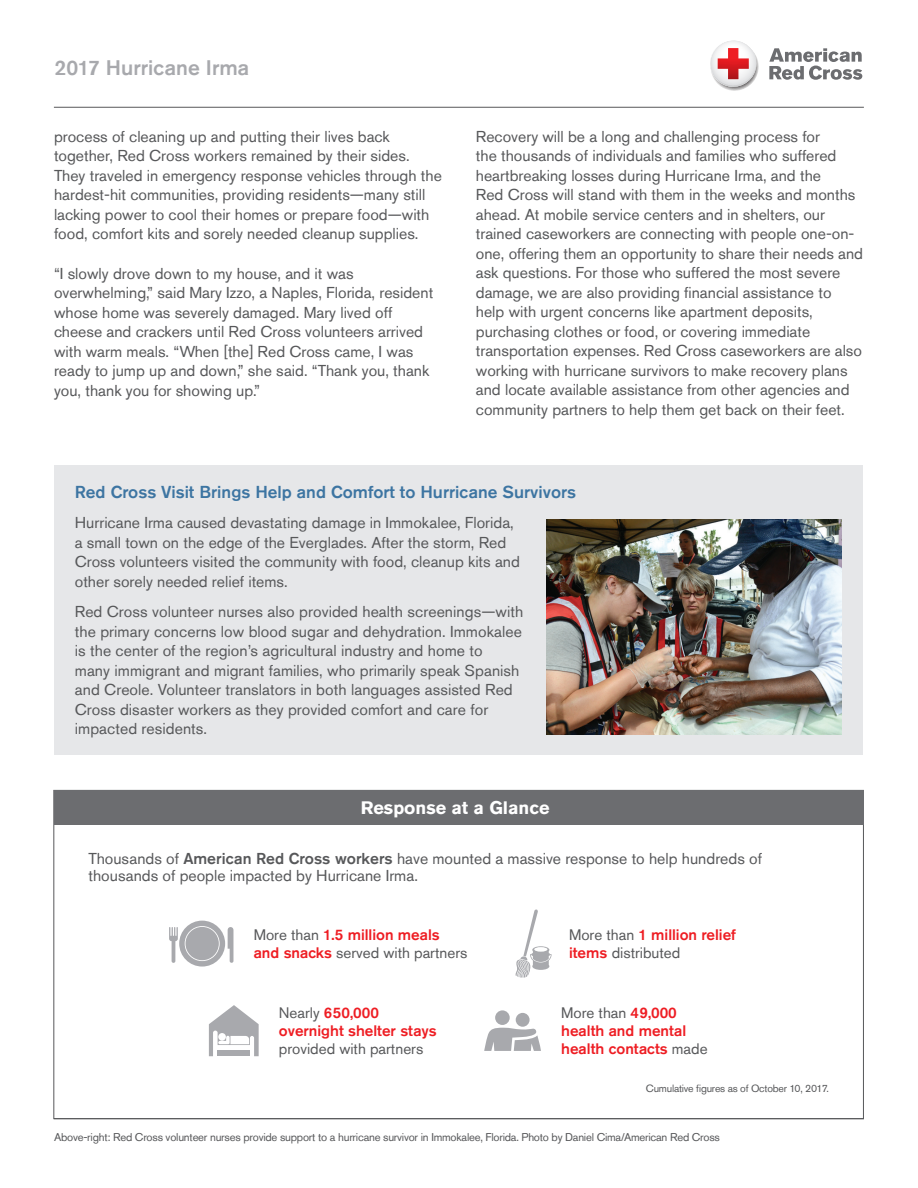
<style>
.page{position:relative;width:918px;height:1188px;background:#fff}
.page>*{position:absolute;margin:0;border:0;box-sizing:border-box;transform-origin:0 0}
.Secondary_Page_Heade{font:500 21px "Akzidenz Grotesk Std";color:#a8a9ad}
.t1{font:700 18px "Akzidenz Grotesk Std";color:#fff}
.Level_2_Subhead{font:500 17.25px "Akzidenz Grotesk Std";color:#3d75a2}
.Body_Text{font:15.75px/19.5px "Akzidenz Grotesk Std";color:#57585a}
.Body_Text-2{font:500 15.15px/18.1px "Akzidenz Grotesk Std";color:#ee1d23}
.Body_Text-3{font:15.15px/18.1px "Akzidenz Grotesk Std";color:#57585a}
.Caption_Photo_Credit{font:11.25px "Akzidenz Grotesk Std";letter-spacing:-.02em;color:#57585a}
.Caption_Photo_Credit-2{font:10.5px "Akzidenz Grotesk Std";letter-spacing:-.02em;color:#57585a}
.s1{font-weight:500}
.s2{font-weight:500;color:#ee1d23}
.s3{font-weight:400;color:#57585a}
</style>
<div class="page">
<hr style="left:54px;top:107px;width:810px;height:1px;background:#57585a">
<svg style="left:710px;top:40px;width:49px;height:51px"></svg>
<svg style="left:769px;top:48px;width:93px;height:32px"></svg>
<div style="left:55px;top:465px;width:808px;height:289px;background:#e6e7e9"></div>
<img style="left:547px;top:520px;width:295px;height:214px">
<svg style="left:53px;top:790px;width:811px;height:329px"></svg>
<div style="left:54px;top:790px;width:809px;height:35px;background:#6c6d70"></div>
<svg style="left:515px;top:909px;width:37px;height:69px"></svg>
<svg style="left:169px;top:921px;width:64px;height:46px"></svg>
<div style="left:186px;top:927px;width:33px;height:33px;background:#a8a9ad;border-radius:50%"></div>
<div style="left:495px;top:1010px;width:15px;height:15px;background:#a8a9ad;border-radius:50%"></div>
<div style="left:516px;top:1013px;width:14px;height:14px;background:#a8a9ad;border-radius:50%"></div>
<svg style="left:484px;top:1028px;width:57px;height:23px"></svg>
<svg style="left:209px;top:1005px;width:50px;height:51px"></svg>
<p class="Secondary_Page_Heade" style="left:55px;top:55px;width:196px">2017 Hurricane Irma</p>
<p class="Body_Text" style="left:54px;top:126px;width:389px">process of cleaning up and putting their lives back together, Red Cross workers remained by their sides.<br>They traveled in emergency response vehicles through the hardest-hit communities, providing residents—many still lacking power to cool their homes or prepare food—with food, comfort kits and sorely needed cleanup supplies.</p>
<p class="Body_Text" style="left:54px;top:264px;width:381px">“I slowly drove down to my house, and it was overwhelming,” said Mary Izzo, a Naples, Florida, resident whose home was severely damaged. Mary lived off cheese and crackers until Red Cross volunteers arrived with warm meals. “When [the] Red Cross came, I was ready to jump up and down,” she said. “Thank you, thank you, thank you for showing up.”</p>
<p class="Body_Text" style="left:476px;top:126px;width:389px">Recovery will be a long and challenging process for<br>the thousands of individuals and families who suffered heartbreaking losses during Hurricane Irma, and the<br>Red Cross will stand with them in the weeks and months ahead. At mobile service centers and in shelters, our trained caseworkers are connecting with people one-on&shy;one, offering them an opportunity to share their needs and ask questions. For those who suffered the most severe damage, we are also providing financial assistance to help with urgent concerns like apartment deposits, purchasing clothes or food, or covering immediate transportation expenses. Red Cross caseworkers are also working with hurricane survivors to make recovery plans and locate available assistance from other agencies and community partners to help them get back on their feet.</p>
<p class="Level_2_Subhead" style="left:75px;top:481px;width:503px">Red Cross Visit Brings Help and Comfort to Hurricane Survivors</p>
<p class="Body_Text" style="left:75px;top:513px;width:447px">Hurricane Irma caused devastating damage in Immokalee, Florida, a small town on the edge of the Everglades. After the storm, Red Cross volunteers visited the community with food, cleanup kits and other sorely needed relief items.</p>
<p class="Body_Text" style="left:75px;top:602px;width:450px">Red Cross volunteer nurses also provided health screenings—with the primary concerns low blood sugar and dehydration. Immokalee is the center of the region’s agricultural industry and home to<br>many immigrant and migrant families, who primarily speak Spanish and Creole. Volunteer translators in both languages assisted Red Cross disaster workers as they provided comfort and care for impacted residents.</p>
<p class="t1" style="left:361px;top:797px;width:190px">Response at a Glance</p>
<p class="Body_Text" style="left:88px;top:849px;width:675px;line-height:17.5px">Thousands of <span class="s1">American Red Cross workers</span> have mounted a massive response to help hundreds of thousands of people impacted by Hurricane Irma.</p>
<p class="Body_Text-3" style="left:254px;top:926px;width:215px">More than <span class="s2">1.5 million meals and snacks</span> served with partners</p>
<p class="Body_Text-2" style="left:279px;top:1004px;width:159px"><span class="s3">Nearly</span> 650,000 overnight shelter stays <span class="s3">provided with partners</span></p>
<p class="Body_Text-3" style="left:569px;top:926px;width:169px">More than <span class="s2">1 million relief items</span> distributed</p>
<p class="Body_Text-2" style="left:561px;top:1004px;width:148px"><span class="s3">More than</span> 49,000 health and mental health contacts <span class="s3">made</span></p>
<p class="Caption_Photo_Credit-2" style="left:646px;top:1082px;width:184px">Cumulative figures as of October 10, 2017.</p>
<p class="Caption_Photo_Credit" style="left:54px;top:1131px;width:668px">Above-right: Red Cross volunteer nurses provide support to a hurricane survivor in Immokalee, Florida. Photo by Daniel Cima/American Red Cross</p>
</div>
